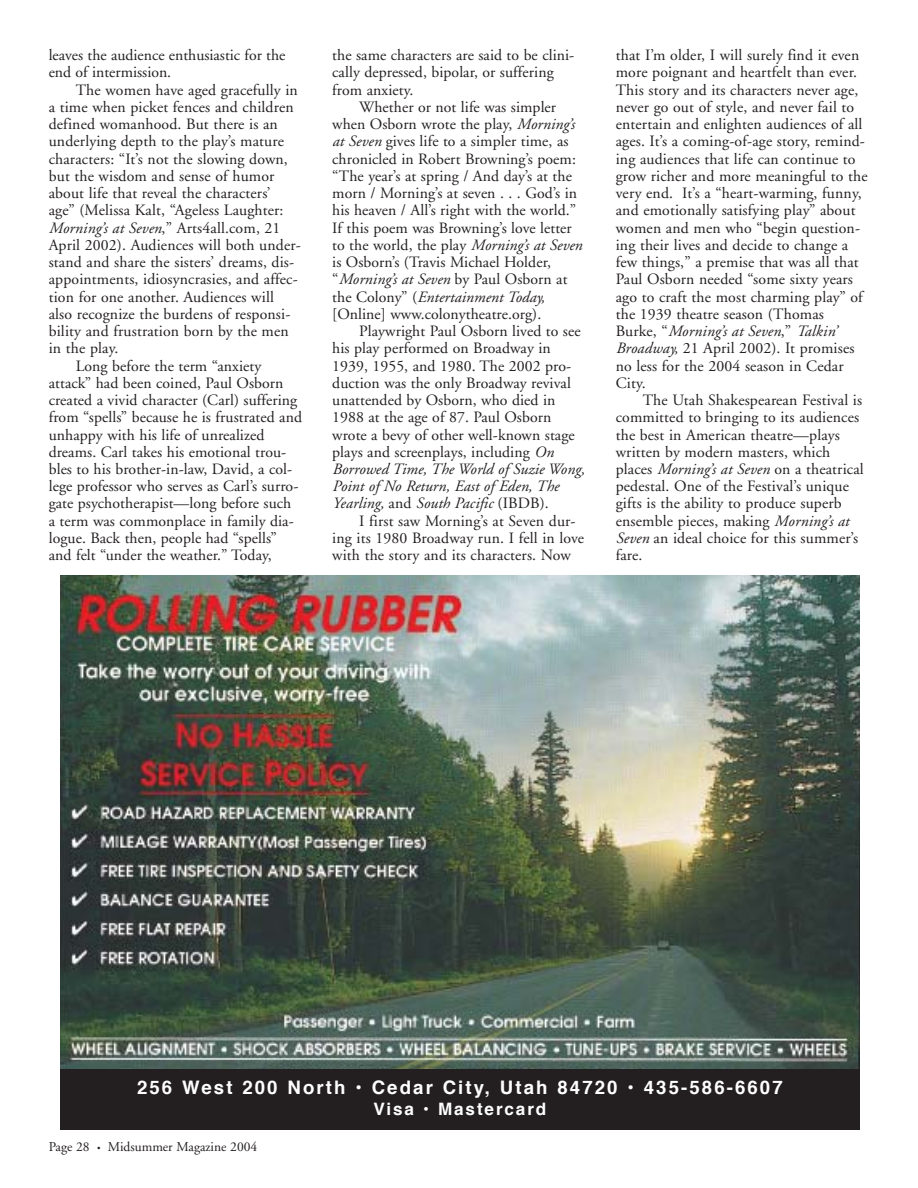
<style>
.page{position:relative;width:918px;height:1188px;background:#fff}
.page>*{position:absolute;margin:0;border:0;box-sizing:border-box;transform-origin:0 0}
.t1{font:700 18.6px "Helvetica";letter-spacing:.11em;color:#fff}
.t2{font:700 17.1px "Helvetica";letter-spacing:.11em;color:#fff}
.t3{font:15.75px/17.2px "Adobe Garamond";letter-spacing:.01em;color:#231f20}
.t4{font:13.5px "Adobe Garamond";color:#231f20}
.s1{font-style:italic}
.s2{font-size:9px}
</style>
<div class="page">
<img style="left:60px;top:576px;width:800px;height:493px">
<div style="left:60px;top:1069px;width:800px;height:61px;background:#231f20"></div>
<p class="t3" style="left:49px;top:48px;width:238px">leaves the audience enthusiastic for the end of intermission.</p>
<p class="t3" style="left:76px;top:82px;width:224px">The women have aged gracefully in</p>
<p class="t3" style="left:49px;top:100px;width:246px">a time when picket fences and children</p>
<p class="t3" style="left:49px;top:117px;width:231px">defined womanhood. But there is an</p>
<p class="t3" style="left:49px;top:134px;width:237px">underlying depth to the play’s mature</p>
<p class="t3" style="left:49px;top:151px;width:241px">characters: “It’s not the slowing down,</p>
<p class="t3" style="left:49px;top:169px;width:227px">but the wisdom and sense of humor</p>
<p class="t3" style="left:49px;top:186px;width:223px">about life that reveal the characters’</p>
<p class="t3" style="left:49px;top:203px;width:236px">age” (Melissa Kalt, “Ageless Laughter:</p>
<p class="t3" style="left:49px;top:220px;width:233px"><span class="s1">Morning’s at Seven</span>,” Arts4all.com, 21</p>
<p class="t3" style="left:49px;top:238px;width:254px">April 2002). Audiences will both under-</p>
<p class="t3" style="left:49px;top:255px;width:247px">stand and share the sisters’ dreams, dis-</p>
<p class="t3" style="left:49px;top:272px;width:251px">appointments, idiosyncrasies, and affec-</p>
<p class="t3" style="left:49px;top:289px;width:227px">tion for one another. Audiences will</p>
<p class="t3" style="left:49px;top:307px;width:243px">also recognize the burdens of responsi-</p>
<p class="t3" style="left:49px;top:324px;width:242px">bility and frustration born by the men</p>
<p class="t3" style="left:49px;top:341px;width:71px">in the play.</p>
<p class="t3" style="left:76px;top:358px;width:187px">Long before the term “anxiety</p>
<p class="t3" style="left:49px;top:376px;width:236px">attack” had been coined, Paul Osborn</p>
<p class="t3" style="left:49px;top:393px;width:250px">created a vivid character (Carl) suffering</p>
<p class="t3" style="left:49px;top:410px;width:255px">from “spells” because he is frustrated and</p>
<p class="t3" style="left:49px;top:427px;width:217px">unhappy with his life of unrealized</p>
<p class="t3" style="left:49px;top:445px;width:239px">dreams. Carl takes his emotional trou-</p>
<p class="t3" style="left:49px;top:462px;width:245px">bles to his brother-in-law, David, a col-</p>
<p class="t3" style="left:49px;top:479px;width:251px">lege professor who serves as Carl’s surro-</p>
<p class="t3" style="left:49px;top:496px;width:244px">gate psychotherapist—long before such</p>
<p class="t3" style="left:49px;top:514px;width:247px">a term was commonplace in family dia-</p>
<p class="t3" style="left:49px;top:531px;width:230px">logue. Back then, people had “spells”</p>
<p class="t3" style="left:49px;top:548px;width:224px">and felt “under the weather.” Today,</p>
<p class="t3" style="left:332px;top:48px;width:244px">the same characters are said to be clini&shy;cally depressed, bipolar, or suffering from anxiety.</p>
<p class="t3" style="left:332px;top:100px;width:251px;text-indent:27px">Whether or not life was simpler when Osborn wrote the play, <span class="s1">Morning’s at Seven</span> gives life to a simpler time, as chronicled in Robert Browning’s poem: “The year’s at spring / And day’s at the morn / Morning’s at seven . . . God’s in his heaven / All’s right with the world.” If this poem was Browning’s love letter to the world, the play <span class="s1">Morning’s at Seven </span>is Osborn’s (Travis Michael Holder, “<span class="s1">Morning’s at Seven</span> by Paul Osborn at the Colony” (<span class="s1">Entertainment Today, </span>[Online] www.colonytheatre.org).</p>
<p class="t3" style="left:332px;top:324px;width:254px;text-indent:27px">Playwright Paul Osborn lived to see his play performed on Broadway in 1939, 1955, and 1980. The 2002 pro&shy;duction was the only Broadway revival unattended by Osborn, who died in 1988 at the age of 87. Paul Osborn wrote a bevy of other well-known stage plays and screenplays, including <span class="s1">On Borrowed Time, The World of Suzie Wong, Point of No Return, East of Eden, The Yearling,</span> and <span class="s1">South Pacific</span> (IBDB).</p>
<p class="t3" style="left:332px;top:514px;width:253px;text-indent:27px">I first saw Morning’s at Seven dur&shy;ing its 1980 Broadway run. I fell in love with the story and its characters. Now</p>
<p class="t3" style="left:616px;top:48px;width:253px">that I’m older, I will surely find it even more poignant and heartfelt than ever.<br>This story and its characters never age, never go out of style, and never fail to entertain and enlighten audiences of all ages. It’s a coming-of-age story, remind&shy;ing audiences that life can continue to grow richer and more meaningful to the very end. It’s a “heart-warming, funny, and emotionally satisfying play” about women and men who “begin question&shy;ing their lives and decide to change a few things,” a premise that was all that Paul Osborn needed “some sixty years ago to craft the most charming play” of the 1939 theatre season (Thomas Burke, “<span class="s1">Morning’s at Seven</span>,” <span class="s1">Talkin’ Broadway,</span> 21 April 2002). It promises no less for the 2004 season in Cedar City.</p>
<p class="t3" style="left:616px;top:393px;width:250px;text-indent:27px">The Utah Shakespearean Festival is committed to bringing to its audiences the best in American theatre—plays written by modern masters, which places <span class="s1">Morning’s at Seven</span> on a theatrical pedestal. One of the Festival’s unique gifts is the ability to produce superb ensemble pieces, making <span class="s1">Morning’s at Seven</span> an ideal choice for this summer’s fare.</p>
<p class="t1" style="left:137px;top:1080px;width:647px">256 West 200 North • Cedar City, Utah 84720 • 435-586-6607</p>
<p class="t2" style="left:373px;top:1102px;width:174px">Visa • Mastercard</p>
<p class="t4" style="left:49px;top:1142px;width:210px">Page 28 <span class="s2">•</span> Midsummer Magazine 2004</p>
</div>
